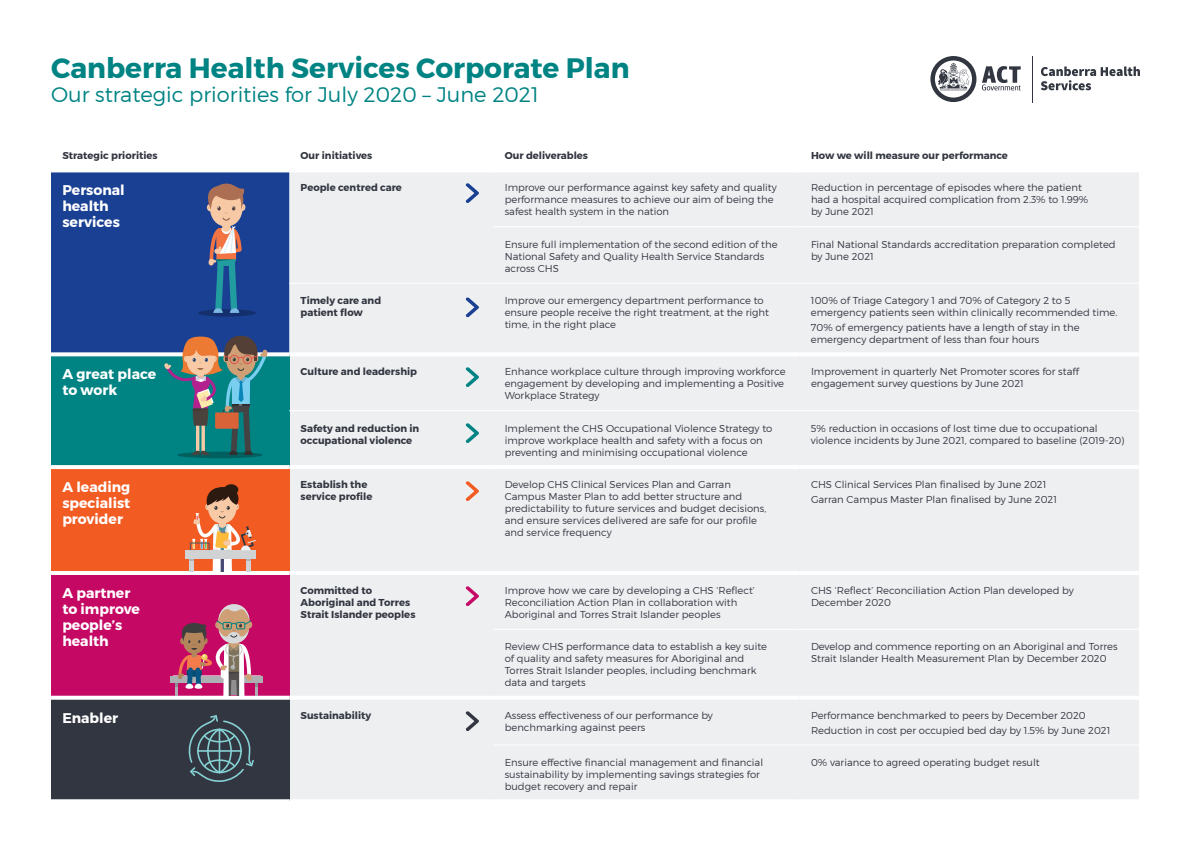
<style>
.page{position:relative;width:1191px;height:842px;background:#fff}
.page>*{position:absolute;margin:0;border:0;box-sizing:border-box;transform-origin:0 0}
.t1{font:700 28px "Montserrat";color:#008383}
.t2{font:300 21px "Montserrat";color:#008383}
.t3{font:700 14px/16px "Montserrat";color:#fff}
.t4{font:300 10px/12px "Montserrat";color:#323640}
.t5{font:700 10px/12px "Montserrat";color:#323640}
</style>
<div class="page">
<svg style="left:930px;top:56px;width:46px;height:46px"></svg>
<svg style="left:982px;top:66px;width:38px;height:24px"></svg>
<hr style="left:1032px;top:56px;width:1px;height:46px;background:#323640">
<svg style="left:1041px;top:67px;width:99px;height:23px"></svg>
<div style="left:51px;top:170px;width:238px;height:184px;background:#1a4093"></div>
<div style="left:289px;top:172px;width:850px;height:627px;background:#eeeff1"></div>
<div style="left:51px;top:354px;width:238px;height:113px;background:#008383"></div>
<div style="left:51px;top:467px;width:238px;height:106px;background:#f25b21"></div>
<div style="left:51px;top:573px;width:238px;height:125px;background:#c50864"></div>
<div style="left:51px;top:698px;width:238px;height:103px;background:#323640"></div>
<hr style="left:493px;top:226px;width:306px;height:1px;background:#fff">
<hr style="left:799px;top:226px;width:340px;height:1px;background:#fff">
<svg style="left:51px;top:465px;width:238px;height:4px"></svg>
<hr style="left:51px;top:571px;width:238px;height:4px;background:#fff">
<svg style="left:51px;top:696px;width:238px;height:4px"></svg>
<hr style="left:289px;top:696px;width:204px;height:4px;background:#fff">
<hr style="left:289px;top:283px;width:204px;height:1px;background:#fff">
<hr style="left:493px;top:283px;width:306px;height:1px;background:#fff">
<hr style="left:799px;top:283px;width:340px;height:1px;background:#fff">
<hr style="left:289px;top:352px;width:204px;height:4px;background:#fff">
<hr style="left:493px;top:352px;width:306px;height:4px;background:#fff">
<hr style="left:799px;top:352px;width:340px;height:4px;background:#fff">
<svg style="left:51px;top:799px;width:238px;height:2px"></svg>
<hr style="left:493px;top:571px;width:306px;height:4px;background:#fff">
<hr style="left:799px;top:571px;width:340px;height:4px;background:#fff">
<hr style="left:493px;top:629px;width:306px;height:1px;background:#fff">
<hr style="left:799px;top:629px;width:340px;height:1px;background:#fff">
<hr style="left:493px;top:696px;width:306px;height:4px;background:#fff">
<hr style="left:799px;top:696px;width:340px;height:4px;background:#fff">
<hr style="left:493px;top:744px;width:306px;height:1px;background:#fff">
<hr style="left:799px;top:744px;width:340px;height:1px;background:#fff">
<hr style="left:289px;top:571px;width:204px;height:4px;background:#fff">
<hr style="left:289px;top:410px;width:204px;height:1px;background:#fff">
<hr style="left:493px;top:410px;width:306px;height:1px;background:#fff">
<hr style="left:799px;top:410px;width:340px;height:1px;background:#fff">
<hr style="left:289px;top:465px;width:204px;height:4px;background:#fff">
<hr style="left:493px;top:465px;width:306px;height:4px;background:#fff">
<hr style="left:799px;top:465px;width:340px;height:4px;background:#fff">
<svg style="left:51px;top:352px;width:238px;height:4px"></svg>
<hr style="left:51px;top:168px;width:238px;height:4px;background:#fff">
<svg style="left:189px;top:715px;width:65px;height:67px"></svg>
<svg style="left:198px;top:309px;width:58px;height:8px"></svg>
<svg style="left:201px;top:183px;width:45px;height:134px"></svg>
<div style="left:224px;top:336px;width:33px;height:35px;background:#533f36;border-radius:50%"></div>
<svg style="left:161px;top:337px;width:109px;height:122px"></svg>
<svg style="left:224px;top:484px;width:14px;height:11px"></svg>
<div style="left:185px;top:550px;width:70px;height:9px;background:#d1d2d4"></div>
<svg style="left:189px;top:487px;width:67px;height:84px"></svg>
<div style="left:170px;top:676px;width:93px;height:7px;background:#aeafb3"></div>
<svg style="left:175px;top:604px;width:83px;height:92px"></svg>
<svg style="left:465px;top:183px;width:14px;height:20px"></svg>
<svg style="left:465px;top:297px;width:14px;height:20px"></svg>
<svg style="left:465px;top:367px;width:14px;height:20px"></svg>
<svg style="left:465px;top:423px;width:14px;height:20px"></svg>
<svg style="left:465px;top:481px;width:14px;height:20px"></svg>
<svg style="left:465px;top:586px;width:14px;height:20px"></svg>
<svg style="left:465px;top:711px;width:14px;height:20px"></svg>
<h1 class="t1" style="left:51px;top:51px;width:580px">Canberra Health Services Corporate Plan</h1>
<h2 class="t2" style="left:51px;top:82px;width:489px">Our strategic priorities for July 2020 – June 2021</h2>
<p class="t5" style="left:62px;top:150px;width:97px">Strategic priorities</p>
<p class="t5" style="left:300px;top:150px;width:73px">Our initiatives</p>
<p class="t5" style="left:505px;top:150px;width:85px">Our deliverables</p>
<p class="t5" style="left:811px;top:150px;width:198px">How we will measure our performance</p>
<h3 class="t3" style="left:62px;top:183px;width:64px">Personal health services</h3>
<p class="t5" style="left:300px;top:182px;width:103px">People centred care</p>
<p class="t4" style="left:505px;top:182px;width:273px">Improve our performance against key safety and quality performance measures to achieve our aim of being the safest health system in the nation</p>
<p class="t4" style="left:811px;top:182px;width:279px">Reduction in percentage of episodes where the patient had a hospital acquired complication from 2.3% to 1.99% by June 2021</p>
<p class="t4" style="left:505px;top:238px;width:274px">Ensure full implementation of the second edition of the<br>National Safety and Quality Health Service Standards across CHS</p>
<p class="t4" style="left:811px;top:238px;width:306px">Final National Standards accreditation preparation completed by June 2021</p>
<p class="t5" style="left:300px;top:295px;width:82px">Timely care and patient flow</p>
<p class="t4" style="left:505px;top:294px;width:266px">Improve our emergency department performance to ensure people receive the right treatment, at the right time, in the right place</p>
<p class="t4" style="left:811px;top:294px;width:308px">100% of Triage Category 1 and 70% of Category 2 to 5 emergency patients seen within clinically recommended time.</p>
<p class="t4" style="left:811px;top:321px;width:270px">70% of emergency patients have a length of stay in the emergency department of less than four hours</p>
<h3 class="t3" style="left:62px;top:366px;width:95px">A great place to work</h3>
<p class="t5" style="left:300px;top:366px;width:118px">Culture and leadership</p>
<p class="t4" style="left:505px;top:366px;width:282px">Enhance workplace culture through improving workforce engagement by developing and implementing a Positive<br>Workplace Strategy</p>
<p class="t4" style="left:811px;top:366px;width:269px">Improvement in quarterly Net Promoter scores for staff engagement survey questions by June 2021</p>
<p class="t5" style="left:300px;top:422px;width:120px">Safety and reduction in occupational violence</p>
<p class="t4" style="left:505px;top:422px;width:269px">Implement the CHS Occupational Violence Strategy to improve workplace health and safety with a focus on preventing and minimising occupational violence</p>
<p class="t4" style="left:811px;top:422px;width:315px">5% reduction in occasions of lost time due to occupational violence incidents by June 2021, compared to baseline (2019-20)</p>
<h3 class="t3" style="left:62px;top:479px;width:69px;text-align:justify">A leading specialist provider</h3>
<p class="t5" style="left:300px;top:479px;width:73px">Establish the service profile</p>
<p class="t4" style="left:505px;top:478px;width:263px">Develop CHS Clinical Services Plan and Garran Campus Master Plan to add better structure and predictability to future services and budget decisions, and ensure services delivered are safe for our profile and service frequency</p>
<p class="t4" style="left:811px;top:477px;width:248px;line-height:14.8px">CHS Clinical Services Plan finalised by June 2021<br>Garran Campus Master Plan finalised by June 2021</p>
<h3 class="t3" style="left:62px;top:585px;width:79px">A partner to improve people’s health</h3>
<p class="t5" style="left:300px;top:585px;width:116px">Committed to<br>Aboriginal and Torres<br>Strait Islander peoples</p>
<p class="t4" style="left:505px;top:584px;width:252px">Improve how we care by developing a CHS ‘Reflect’<br>Reconciliation Action Plan in collaboration with<br>Aboriginal and Torres Strait Islander peoples</p>
<p class="t4" style="left:811px;top:584px;width:264px">CHS ‘Reflect’ Reconciliation Action Plan developed by<br>December 2020</p>
<p class="t4" style="left:505px;top:641px;width:264px">Review CHS performance data to establish a key suite of quality and safety measures for Aboriginal and Torres Strait Islander peoples, including benchmark data and targets</p>
<p class="t4" style="left:811px;top:641px;width:308px">Develop and commence reporting on an Aboriginal and Torres<br>Strait Islander Health Measurement Plan by December 2020</p>
<h3 class="t3" style="left:62px;top:710px;width:57px">Enabler</h3>
<p class="t5" style="left:300px;top:709px;width:72px">Sustainability</p>
<p class="t4" style="left:505px;top:709px;width:210px">Assess effectiveness of our performance by benchmarking against peers</p>
<p class="t4" style="left:811px;top:708px;width:301px;line-height:14.8px">Performance benchmarked to peers by December 2020<br>Reduction in cost per occupied bed day by 1.5% by June 2021</p>
<p class="t4" style="left:505px;top:756px;width:260px">Ensure effective financial management and financial sustainability by implementing savings strategies for budget recovery and repair</p>
<p class="t4" style="left:811px;top:756px;width:230px">0% variance to agreed operating budget result</p>
</div>
